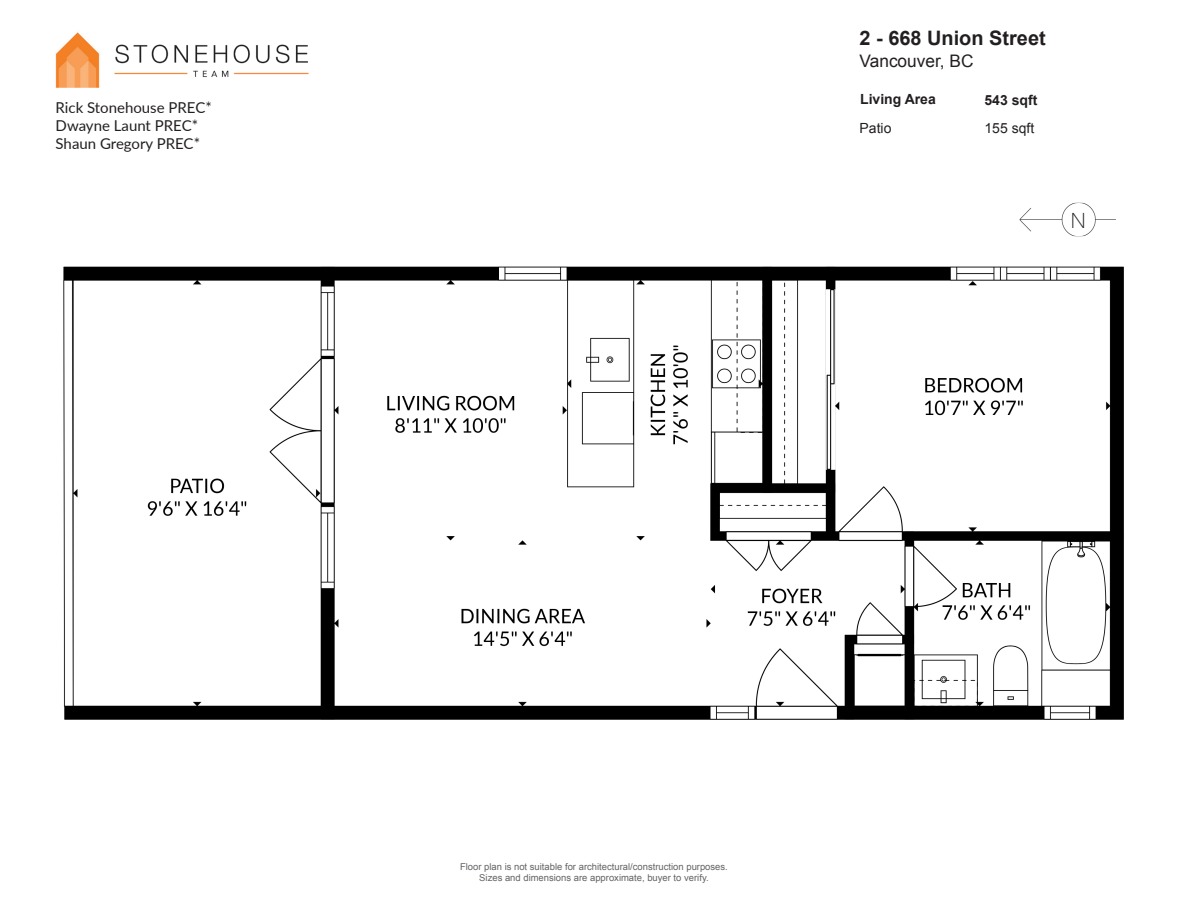
<style>
.page{position:relative;width:1188px;height:918px;background:#fff}
.page>*{position:absolute;margin:0;border:0;box-sizing:border-box;transform-origin:0 0}
.t1{font:100 21px "Helvetica Neue";color:#231f20}
.t2{font:700 19.95px "Arial";color:#231f20}
.t3{font:17.25px "Arial";color:#231f20}
.t4{font:15px "Lato";color:#231f20}
.t5{font:700 13.95px "Arial";color:#231f20}
.t6{font:13.95px "Arial";color:#231f20}
.t7{font:9.45px "Arial";color:#636366}
</style>
<div class="page">
<img style="left:63px;top:266px;width:1061px;height:454px">
<img style="left:55px;top:32px;width:45px;height:56px">
<img style="left:114px;top:44px;width:195px;height:34px">
<img style="left:1019px;top:202px;width:97px;height:35px">
<p class="t4" style="left:56px;top:96px;width:158px">Rick Stonehouse PREC*</p>
<p class="t4" style="left:56px;top:114px;width:144px">Dwayne Launt PREC*</p>
<p class="t4" style="left:56px;top:132px;width:146px">Shaun Gregory PREC*</p>
<p class="t2" style="left:860px;top:25px;width:188px">2 - 668 Union Street</p>
<p class="t3" style="left:860px;top:50px;width:115px">Vancouver, BC</p>
<p class="t5" style="left:860px;top:90px;width:77px">Living Area</p>
<p class="t5" style="left:985px;top:91px;width:54px">543 sqft</p>
<p class="t6" style="left:860px;top:119px;width:33px">Patio</p>
<p class="t6" style="left:985px;top:119px;width:51px">155 sqft</p>
<p class="t1" style="left:1071px;top:205px;width:16px">N</p>
<p class="t7" style="left:460px;top:860px;width:269px">Floor plan is not suitable for architectural/construction purposes.</p>
<p class="t7" style="left:479px;top:872px;width:231px">Sizes and dimensions are approximate, buyer to verify.</p>
</div>
